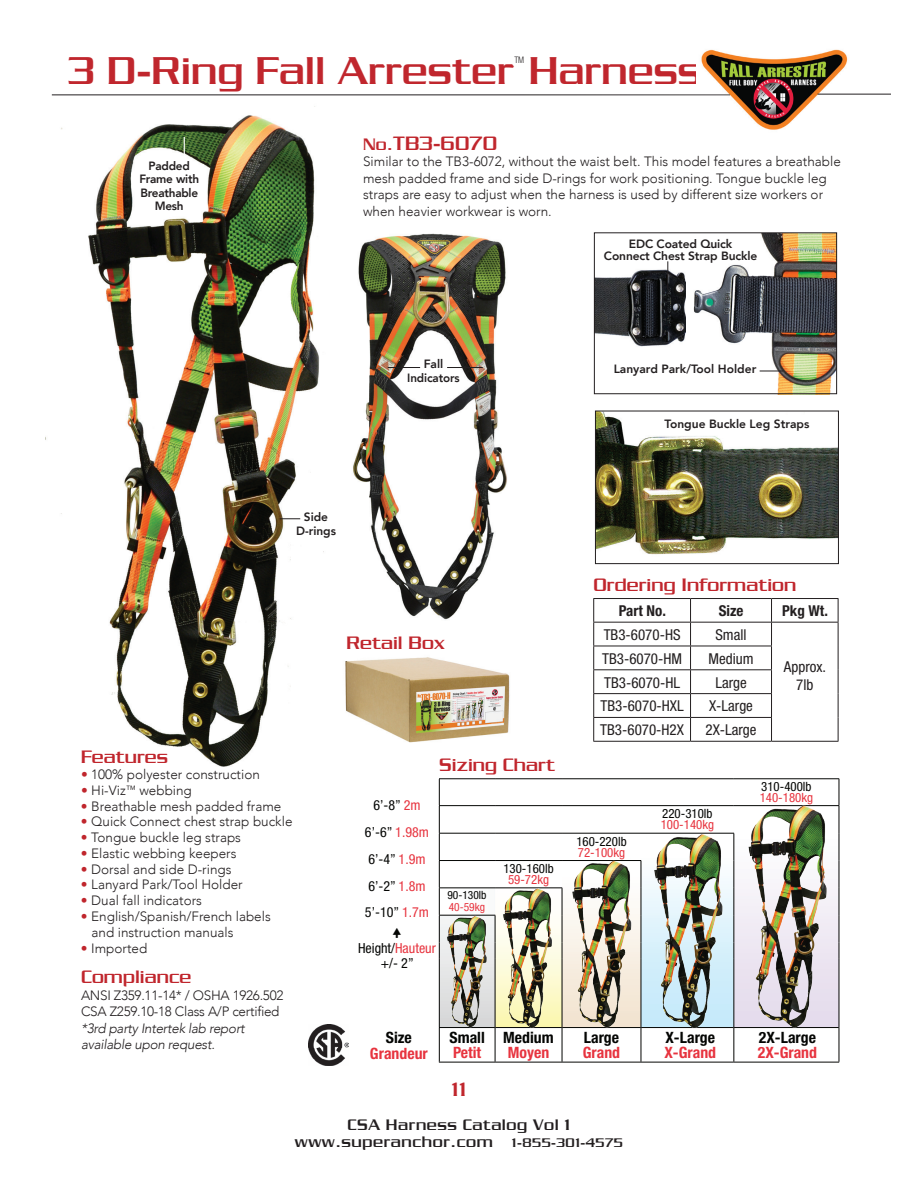
<style>
.page{position:relative;width:918px;height:1188px;background:#fff}
.page>*{position:absolute;margin:0;border:0;box-sizing:border-box;transform-origin:0 0}
.t1{font:600 42px "Chainlink";color:#c0262d}
.t2{font:600 21px "Chainlink";color:#c0262d}
.t3{font:600 19.5px "Chainlink";color:#c0262d}
.t4{font:600 16.5px "Chainlink";letter-spacing:.03em;color:#231f20}
.t5{font:700 condensed 15.6px "Helvetica Neue";color:#e7343f}
.t6{font:700 condensed 15.6px "Helvetica Neue";color:#040503}
.t7{font:condensed 15px/18px "Helvetica Neue";color:#231f20;text-align:center}
.t8{font:700 condensed 15px "Helvetica Neue";color:#231f20}
.t9{font:condensed 13.95px/26.8px "Helvetica Neue";color:#040503;text-align:center}
.t10{font:300 13.5px/16.5px "Avenir";color:#231f20}
.t11{font:300 13.5px/16.5px "Avenir";letter-spacing:-.02em;color:#231f20}
.t12{font:italic 300 13.5px/16.5px "Avenir";letter-spacing:-.02em;color:#231f20}
.t13{font:condensed 12.75px "Helvetica Neue";color:#040503}
.t14{font:condensed 12.75px "Helvetica Neue";color:#e7343f}
.t15{font:800 12px/13.5px "Avenir";letter-spacing:-.01em;color:#231f20;text-align:center}
.t16{font:condensed 11.4px "Helvetica Neue";color:#040503}
.t17{font:condensed 11.4px "Helvetica Neue";color:#e7343f}
.t18{font:300 condensed 9px "Helvetica Neue";color:#231f20}
.s1{font-size:18px}
.s2{color:#c0262d}
.s3{font-size:10.5px}
.s4{color:#e7343f}
.s5{font-size:13.5px}
</style>
<div class="page">
<img style="left:597px;top:413px;width:240px;height:142px">
<div style="left:595px;top:411px;width:244px;height:153px;border:1px solid #231f20"></div>
<img style="left:596px;top:261px;width:90px;height:86px">
<img style="left:693px;top:234px;width:142px;height:158px">
<div style="left:594px;top:232px;width:243px;height:162px;border:1px solid #231f20"></div>
<hr style="left:593px;top:598px;width:98px;height:1px;background:#231f20">
<hr style="left:691px;top:598px;width:81px;height:1px;background:#231f20">
<hr style="left:772px;top:598px;width:66px;height:1px;background:#231f20">
<hr style="left:593px;top:622px;width:98px;height:1px;background:#231f20">
<hr style="left:691px;top:622px;width:81px;height:1px;background:#231f20">
<hr style="left:772px;top:622px;width:66px;height:1px;background:#231f20">
<hr style="left:593px;top:646px;width:98px;height:1px;background:#231f20">
<hr style="left:691px;top:646px;width:81px;height:1px;background:#231f20">
<hr style="left:593px;top:669px;width:98px;height:1px;background:#231f20">
<hr style="left:691px;top:669px;width:81px;height:1px;background:#231f20">
<hr style="left:593px;top:693px;width:98px;height:1px;background:#231f20">
<hr style="left:691px;top:693px;width:81px;height:1px;background:#231f20">
<hr style="left:593px;top:717px;width:98px;height:1px;background:#231f20">
<svg style="left:593px;top:599px;width:1px;height:142px"></svg>
<hr style="left:691px;top:717px;width:81px;height:1px;background:#231f20">
<svg style="left:690px;top:599px;width:1px;height:142px"></svg>
<svg style="left:771px;top:599px;width:1px;height:142px"></svg>
<svg style="left:838px;top:599px;width:1px;height:142px"></svg>
<hr style="left:593px;top:741px;width:98px;height:1px;background:#231f20">
<hr style="left:691px;top:741px;width:81px;height:1px;background:#231f20">
<hr style="left:772px;top:741px;width:66px;height:1px;background:#231f20">
<svg style="left:667px;top:261px;width:1px;height:28px"></svg>
<svg style="left:760px;top:371px;width:23px;height:1px"></svg>
<img style="left:61px;top:106px;width:263px;height:661px">
<hr style="left:439px;top:1028px;width:1px;height:34px;background:#040503">
<hr style="left:439px;top:1062px;width:56px;height:1px;background:#040503">
<hr style="left:495px;top:1062px;width:67px;height:1px;background:#040503">
<hr style="left:562px;top:1062px;width:79px;height:1px;background:#040503">
<hr style="left:641px;top:1062px;width:93px;height:1px;background:#040503">
<hr style="left:734px;top:1062px;width:105px;height:1px;background:#040503">
<hr style="left:439px;top:778px;width:56px;height:1px;background:#040503">
<hr style="left:495px;top:778px;width:67px;height:1px;background:#040503">
<hr style="left:562px;top:778px;width:79px;height:1px;background:#040503">
<hr style="left:641px;top:778px;width:93px;height:1px;background:#040503">
<hr style="left:734px;top:778px;width:105px;height:1px;background:#040503">
<hr style="left:495px;top:1028px;width:1px;height:34px;background:#040503">
<hr style="left:562px;top:1028px;width:1px;height:34px;background:#040503">
<hr style="left:641px;top:1028px;width:1px;height:34px;background:#040503">
<hr style="left:734px;top:1028px;width:1px;height:34px;background:#040503">
<hr style="left:839px;top:1028px;width:1px;height:34px;background:#040503">
<svg style="left:439px;top:779px;width:401px;height:249px"></svg>
<img style="left:740px;top:803px;width:92px;height:225px">
<img style="left:647px;top:831px;width:80px;height:198px">
<img style="left:566px;top:859px;width:69px;height:169px">
<img style="left:498px;top:887px;width:58px;height:142px">
<img style="left:443px;top:914px;width:46px;height:114px">
<img style="left:697px;top:49px;width:155px;height:81px">
<img style="left:345px;top:657px;width:165px;height:86px">
<img style="left:353px;top:233px;width:154px;height:387px">
<hr style="left:447px;top:367px;width:36px;height:1px;background:#231f20">
<hr style="left:388px;top:367px;width:32px;height:1px;background:#231f20">
<svg style="left:184px;top:137px;width:1px;height:25px"></svg>
<svg style="left:280px;top:518px;width:20px;height:1px"></svg>
<img style="left:308px;top:1024px;width:40px;height:41px">
<hr style="left:52px;top:94px;width:678px;height:1px;background:#231f20">
<hr style="left:818px;top:94px;width:73px;height:1px;background:#231f20">
<p class="t18" style="left:514px;top:55px;width:11px">TM</p>
<h1 class="t1" style="left:68px;top:47px;width:635px">3 D-Ring Fall Arrester Harness</h1>
<p class="t15" style="left:139px;top:159px;width:61px">Padded<br>Frame with<br>Breathable<br>Mesh</p>
<h2 class="t2" style="left:363px;top:131px;width:136px"><span class="s1">No.</span>TB3-6070</h2>
<p class="t10" style="left:363px;top:153px;width:479px">Similar to the TB3-6072, without the waist belt. This model features a breathable mesh padded frame and side D-rings for work positioning. Tongue buckle leg straps are easy to adjust when the harness is used by different size workers or when heavier workwear is worn.</p>
<p class="t15" style="left:604px;top:238px;width:155px;line-height:12px">EDC Coated Quick<br>Connect Chest Strap Buckle</p>
<p class="t15" style="left:407px;top:357px;width:54px">Fall<br>Indicators</p>
<p class="t15" style="left:614px;top:363px;width:144px">Lanyard Park/Tool Holder</p>
<p class="t15" style="left:664px;top:418px;width:146px">Tongue Buckle Leg Straps</p>
<p class="t15" style="left:296px;top:510px;width:42px">Side<br>D-rings</p>
<h3 class="t3" style="left:347px;top:631px;width:100px">Retail Box</h3>
<h3 class="t3" style="left:81px;top:746px;width:89px">Features</h3>
<p class="t10" style="left:81px;top:766px;width:180px"><span class="s2">•</span> 100% polyester construction</p>
<p class="t10" style="left:81px;top:782px;width:112px"><span class="s2">•</span> Hi-Viz<span class="s3">™</span> webbing</p>
<p class="t10" style="left:81px;top:798px;width:202px"><span class="s2">•</span> Breathable mesh padded frame</p>
<p class="t10" style="left:81px;top:813px;width:213px"><span class="s2">•</span> Quick Connect chest strap buckle</p>
<p class="t10" style="left:81px;top:829px;width:162px"><span class="s2">•</span> Tongue buckle leg straps</p>
<p class="t10" style="left:81px;top:845px;width:157px"><span class="s2">•</span> Elastic webbing keepers</p>
<p class="t10" style="left:81px;top:861px;width:152px"><span class="s2">•</span> Dorsal and side D-rings</p>
<p class="t10" style="left:81px;top:876px;width:163px"><span class="s2">•</span> Lanyard Park/Tool Holder</p>
<p class="t10" style="left:81px;top:892px;width:123px"><span class="s2">•</span> Dual fall indicators</p>
<p class="t10" style="left:92px;top:908px;width:181px;line-height:15.8px;text-indent:-11px"><span class="s2">•</span> English/Spanish/French labels and instruction manuals</p>
<p class="t10" style="left:81px;top:940px;width:68px"><span class="s2">•</span> Imported</p>
<h3 class="t3" style="left:81px;top:966px;width:112px">Compliance</h3>
<p class="t11" style="left:81px;top:987px;width:204px">ANSI Z359.11-14* / OSHA 1926.502<br>CSA Z259.10-18 Class A/P certified</p>
<p class="t12" style="left:81px;top:1020px;width:165px">*3rd party Intertek lab report available upon request.</p>
<h3 class="t3" style="left:439px;top:754px;width:117px">Sizing Chart</h3>
<p class="t9" style="left:365px;top:791px;width:65px">6’-8” <span class="s4">2m<br></span>6’-6” <span class="s4">1.98m<br></span>6’-4” <span class="s4">1.9m<br></span>6’-2” <span class="s4">1.8m<br></span>5’-10” <span class="s4">1.7m</span></p>
<p class="t9" style="left:358px;top:941px;width:79px;line-height:14.7px">Height/<span class="s4">Hauteur </span>+/- 2”</p>
<p class="t16" style="left:447px;top:889px;width:41px">90-130lb</p>
<p class="t17" style="left:449px;top:901px;width:38px">40-59kg</p>
<p class="t13" style="left:503px;top:861px;width:52px">130-160lb</p>
<p class="t14" style="left:508px;top:872px;width:43px">59-72kg</p>
<p class="t6" style="left:386px;top:1028px;width:27px">Size</p>
<p class="t5" style="left:370px;top:1044px;width:59px">Grandeur</p>
<p class="t6" style="left:450px;top:1028px;width:37px">Small</p>
<p class="t5" style="left:453px;top:1043px;width:30px">Petit</p>
<p class="t6" style="left:503px;top:1028px;width:52px">Medium</p>
<p class="t5" style="left:508px;top:1043px;width:43px">Moyen</p>
<h3 class="t3" style="left:593px;top:573px;width:205px">Ordering Information</h3>
<p class="t8" style="left:619px;top:602px;width:49px">Part No.</p>
<p class="t8" style="left:719px;top:602px;width:26px">Size</p>
<p class="t8" style="left:782px;top:602px;width:47px">Pkg Wt.</p>
<p class="t7" style="left:604px;top:626px;width:78px">TB3-6070-HS</p>
<p class="t7" style="left:715px;top:626px;width:33px">Small</p>
<p class="t7" style="left:784px;top:657px;width:44px">Approx.<br>7lb</p>
<p class="t7" style="left:602px;top:649px;width:81px">TB3-6070-HM</p>
<p class="t7" style="left:709px;top:649px;width:46px">Medium</p>
<p class="t7" style="left:604px;top:673px;width:78px">TB3-6070-HL</p>
<p class="t7" style="left:715px;top:673px;width:33px">Large</p>
<p class="t7" style="left:601px;top:697px;width:85px">TB3-6070-HXL</p>
<p class="t7" style="left:709px;top:697px;width:45px">X-Large</p>
<p class="t7" style="left:600px;top:721px;width:85px">TB3-6070-H2X</p>
<p class="t7" style="left:706px;top:721px;width:53px">2X-Large</p>
<p class="t13" style="left:576px;top:834px;width:52px">160-220lb</p>
<p class="t14" style="left:578px;top:845px;width:49px">72-100kg</p>
<p class="t13" style="left:662px;top:806px;width:52px">220-310lb</p>
<p class="t14" style="left:661px;top:817px;width:55px">100-140kg</p>
<p class="t13" style="left:761px;top:779px;width:52px">310-400lb</p>
<p class="t14" style="left:760px;top:791px;width:55px">140-180kg</p>
<p class="t6" style="left:584px;top:1028px;width:37px">Large</p>
<p class="t5" style="left:583px;top:1043px;width:39px">Grand</p>
<p class="t6" style="left:666px;top:1028px;width:51px">X-Large</p>
<p class="t5" style="left:664px;top:1043px;width:53px">X-Grand</p>
<p class="t6" style="left:759px;top:1028px;width:59px">2X-Large</p>
<p class="t5" style="left:758px;top:1043px;width:61px">2X-Grand</p>
<h2 class="t2" style="left:451px;top:1078px;width:17px">11</h2>
<p class="t4" style="left:295px;top:1132px;width:330px">www.superanchor.com <span class="s5">1-855-301-4575</span></p>
<p class="t4" style="left:347px;top:1115px;width:225px">CSA Harness Catalog Vol 1</p>
</div>
